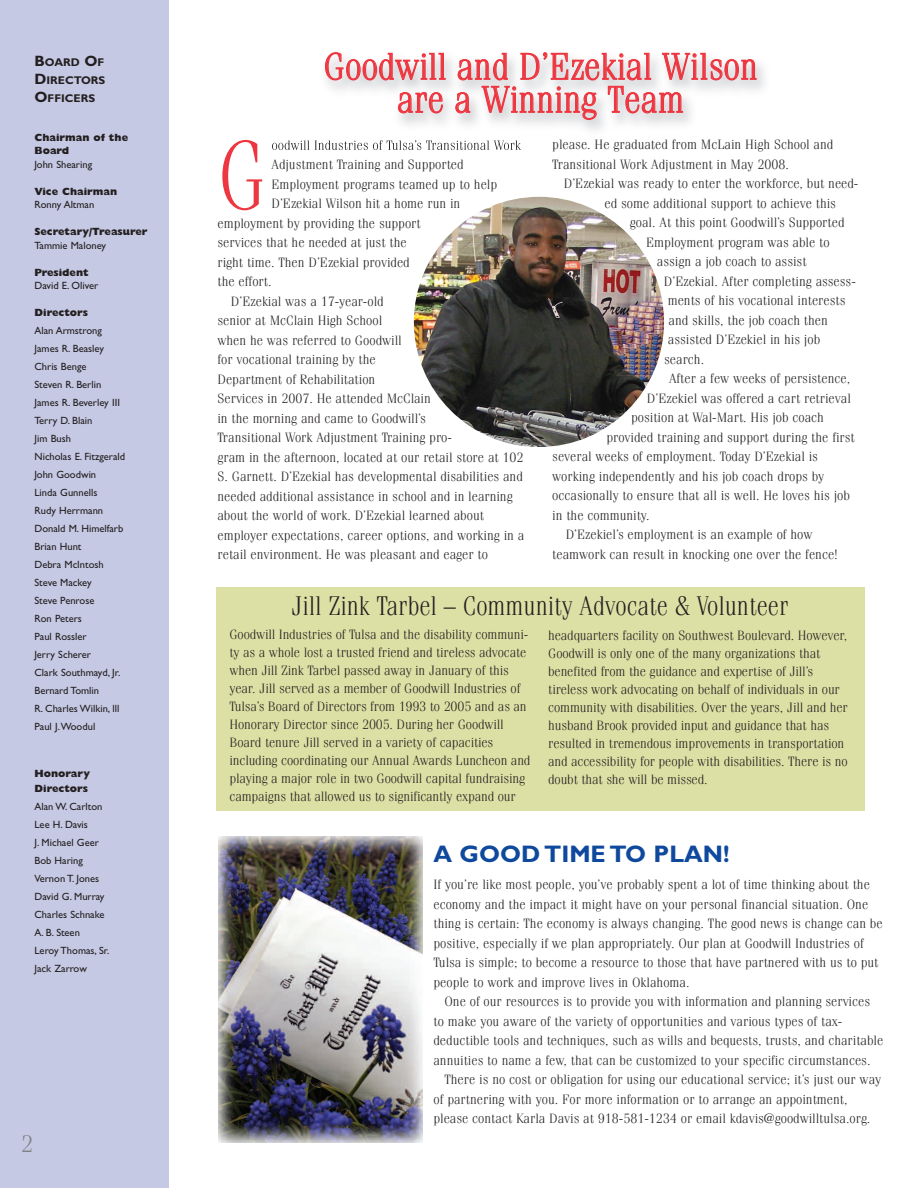
<style>
.page{position:relative;width:918px;height:1188px;background:#fff}
.page>*{position:absolute;margin:0;border:0;box-sizing:border-box;transform-origin:0 0}
.t1{font:300 97.2px "Fenice";color:#ee3640;scale:.83 1}
.t2{font:300 37.5px/33px "Fenice";color:#ee3640;text-align:center;scale:.95 1}
.t3{font:300 27px "Fenice";color:#231f20;scale:.9 1}
.t4{font:700 24px "Gill Sans";color:#0f499d}
.t5{font:300 24px "Fenice";color:#808285}
.t6{font:300 13.5px/18px "Fenice";color:#231f20}
.t7{font:700 11.25px/18px "Gill Sans";color:#231f20;text-align:justify}
.t8{font:10.5px/18px "Gill Sans";color:#231f20}
.t9{font:800 10.5px/13.5px "Gill Sans";color:#231f20}
.s1{font-size:15px}
</style>
<div class="page">
<div style="left:0;top:0;width:169px;height:1188px;background:#c6c9e4"></div>
<img style="left:288px;top:56px;width:476px;height:95px">
<img style="left:272px;top:141px;width:90px;height:9px">
<div style="left:551px;top:138px;width:313px;height:450px;background:#fff"></div>
<div style="left:216px;top:587px;width:648px;height:224px;background:#dce0a4"></div>
<img style="left:219px;top:836px;width:203px;height:306px">
<img style="left:414px;top:197px;width:250px;height:250px;border-radius:50%">
<p class="t7" style="left:34px;top:54px;width:72px"><span class="s1">B</span>OARD <span class="s1">O</span>F <span class="s1">D</span>IRECTORS <span class="s1">O</span>FFICERS</p>
<p class="t9" style="left:34px;top:132px;width:95px">Chairman of the<br>Board</p>
<p class="t8" style="left:35px;top:156px;width:59px">John Shearing</p>
<p class="t9" style="left:35px;top:186px;width:84px">Vice Chairman</p>
<p class="t8" style="left:35px;top:197px;width:61px">Ronny Altman</p>
<p class="t9" style="left:35px;top:226px;width:115px">Secretary/Treasurer</p>
<p class="t8" style="left:35px;top:237px;width:73px">Tammie Maloney</p>
<p class="t9" style="left:35px;top:267px;width:56px">President</p>
<p class="t8" style="left:35px;top:278px;width:65px">David E. Oliver</p>
<p class="t9" style="left:35px;top:307px;width:55px">Directors</p>
<p class="t8" style="left:35px;top:323px;width:92px">Alan Armstrong<br>James R. Beasley<br>Chris Benge<br>Steven R. Berlin<br>James R. Beverley III<br>Terry D. Blain<br>Jim Bush<br>Nicholas E. Fitzgerald<br>John Goodwin<br>Linda Gunnells<br>Rudy Herrmann<br>Donald M. Himelfarb<br>Brian Hunt<br>Debra McIntosh<br>Steve Mackey<br>Steve Penrose<br>Ron Peters<br>Paul Rossler<br>Jerry Scherer<br>Clark Southmayd, Jr.<br>Bernard Tomlin<br>R. Charles Wilkin, lll<br>Paul J.Woodul</p>
<p class="t9" style="left:35px;top:767px;width:57px;line-height:15px">Honorary<br>Directors</p>
<p class="t8" style="left:34px;top:798px;width:76px">Alan W. Carlton<br>Lee H. Davis<br>J. Michael Geer<br>Bob Haring<br>Vernon T. Jones<br>David G. Murray<br>Charles Schnake<br>A. B. Steen<br>Leroy Thomas, Sr.<br>Jack Zarrow</p>
<h3 class="t5" style="left:21px;top:1135px;width:14px">2</h3>
<h2 class="t2" style="left:323px;top:53px;width:459px">Goodwill and D’Ezekial Wilson are a Winning Team</h2>
<p class="t6" style="left:552px;top:136px;width:283px;line-height:19.5px">please. He graduated from McLain High School and<br>Transitional Work Adjustment in May 2008.</p>
<p class="t6" style="left:605px;top:175px;width:255px;line-height:19.5px;text-indent:-41px">D’Ezekial was ready to enter the workforce, but need&shy;ed some additional support to achieve this</p>
<p class="t6" style="left:630px;top:215px;width:216px">goal. At this point Goodwill’s Supported</p>
<p class="t6" style="left:646px;top:234px;width:185px">Employment program was able to</p>
<p class="t6" style="left:657px;top:254px;width:151px">assign a job coach to assist</p>
<p class="t6" style="left:664px;top:273px;width:193px">D’Ezekial. After completing assess-</p>
<p class="t6" style="left:668px;top:293px;width:179px">ments of his vocational interests</p>
<p class="t6" style="left:669px;top:312px;width:161px">and skills, the job coach then</p>
<p class="t6" style="left:668px;top:332px;width:154px">assisted D’Ezekiel in his job</p>
<p class="t6" style="left:664px;top:351px;width:41px">search.</p>
<p class="t6" style="left:669px;top:371px;width:183px">After a few weeks of persistence,</p>
<p class="t6" style="left:647px;top:390px;width:205px">D’Ezekiel was offered a cart retrieval</p>
<p class="t6" style="left:631px;top:410px;width:194px">position at Wal-Mart. His job coach</p>
<p class="t6" style="left:606px;top:429px;width:250px">provided training and support during the first</p>
<p class="t6" style="left:552px;top:449px;width:267px">several weeks of employment. Today D’Ezekial is</p>
<p class="t6" style="left:552px;top:468px;width:274px">working independently and his job coach drops by</p>
<p class="t6" style="left:552px;top:488px;width:299px">occasionally to ensure that all is well. He loves his job</p>
<p class="t6" style="left:552px;top:507px;width:99px">in the community.</p>
<p class="t6" style="left:566px;top:527px;width:248px">D’Ezekiel’s employment is an example of how</p>
<p class="t6" style="left:552px;top:546px;width:287px">teamwork can result in knocking one over the fence!</p>
<h1 class="t1" style="left:217px;top:141px;width:61px">G</h1>
<p class="t6" style="left:271px;top:157px;width:194px">Adjustment Training and Supported</p>
<p class="t6" style="left:271px;top:176px;width:227px">Employment programs teamed up to help</p>
<p class="t6" style="left:271px;top:196px;width:190px">D’Ezekial Wilson hit a home run in</p>
<p class="t6" style="left:217px;top:215px;width:205px">employment by providing the support</p>
<p class="t6" style="left:217px;top:235px;width:191px">services that he needed at just the</p>
<p class="t6" style="left:217px;top:254px;width:194px">right time. Then D’Ezekial provided</p>
<p class="t6" style="left:217px;top:274px;width:56px">the effort.</p>
<p class="t6" style="left:231px;top:293px;width:154px">D’Ezekial was a 17-year-old</p>
<p class="t6" style="left:217px;top:313px;width:166px">senior at McClain High School</p>
<p class="t6" style="left:217px;top:332px;width:186px">when he was referred to Goodwill</p>
<p class="t6" style="left:217px;top:352px;width:160px">for vocational training by the</p>
<p class="t6" style="left:217px;top:371px;width:159px">Department of Rehabilitation</p>
<p class="t6" style="left:217px;top:391px;width:215px">Services in 2007. He attended McClain</p>
<p class="t6" style="left:218px;top:410px;width:210px">in the morning and came to Goodwill’s</p>
<p class="t6" style="left:218px;top:430px;width:236px">Transitional Work Adjustment Training pro-</p>
<p class="t6" style="left:218px;top:449px;width:308px">gram in the afternoon, located at our retail store at 102</p>
<p class="t6" style="left:218px;top:469px;width:307px">S. Garnett. D’Ezekial has developmental disabilities and</p>
<p class="t6" style="left:218px;top:488px;width:297px">needed additional assistance in school and in learning</p>
<p class="t6" style="left:218px;top:508px;width:268px">about the world of work. D’Ezekial learned about</p>
<p class="t6" style="left:218px;top:527px;width:308px">employer expectations, career options, and working in a</p>
<p class="t6" style="left:218px;top:547px;width:272px">retail environment. He was pleasant and eager to</p>
<h3 class="t3" style="left:291px;top:596px;width:554px">Jill Zink Tarbel – Community Advocate &amp; Volunteer</h3>
<p class="t6" style="left:230px;top:627px;width:302px">Goodwill Industries of Tulsa and the disability communi&shy;ty as a whole lost a trusted friend and tireless advocate when Jill Zink Tarbel passed away in January of this year. Jill served as a member of Goodwill Industries of Tulsa’s Board of Directors from 1993 to 2005 and as an Honorary Director since 2005. During her Goodwill Board tenure Jill served in a variety of capacities including coordinating our Annual Awards Luncheon and playing a major role in two Goodwill capital fundraising campaigns that allowed us to significantly expand our</p>
<p class="t6" style="left:548px;top:627px;width:301px">headquarters facility on Southwest Boulevard. However, Goodwill is only one of the many organizations that benefited from the guidance and expertise of Jill’s tireless work advocating on behalf of individuals in our community with disabilities. Over the years, Jill and her husband Brook provided input and guidance that has resulted in tremendous improvements in transportation and accessibility for people with disabilities. There is no doubt that she will be missed.</p>
<h3 class="t4" style="left:434px;top:845px;width:298px">A GOOD TIME TO PLAN!</h3>
<p class="t6" style="left:434px;top:876px;width:451px;line-height:19.5px">If you’re like most people, you’ve probably spent a lot of time thinking about the economy and the impact it might have on your personal financial situation. One thing is certain: The economy is always changing. The good news is change can be positive, especially if we plan appropriately. Our plan at Goodwill Industries of Tulsa is simple; to become a resource to those that have partnered with us to put people to work and improve lives in Oklahoma.</p>
<p class="t6" style="left:444px;top:994px;width:427px">One of our resources is to provide you with information and planning services</p>
<p class="t6" style="left:434px;top:1013px;width:410px">to make you aware of the variety of opportunities and various types of tax-</p>
<p class="t6" style="left:434px;top:1033px;width:451px">deductible tools and techniques, such as wills and bequests, trusts, and charitable</p>
<p class="t6" style="left:434px;top:1052px;width:439px">annuities to name a few, that can be customized to your specific circumstances.</p>
<p class="t6" style="left:444px;top:1072px;width:438px">There is no cost or obligation for using our educational service; it’s just our way</p>
<p class="t6" style="left:434px;top:1091px;width:416px">of partnering with you. For more information or to arrange an appointment,</p>
<p class="t6" style="left:434px;top:1111px;width:438px">please contact Karla Davis at 918-581-1234 or email kdavis@goodwilltulsa.org.</p>
</div>
